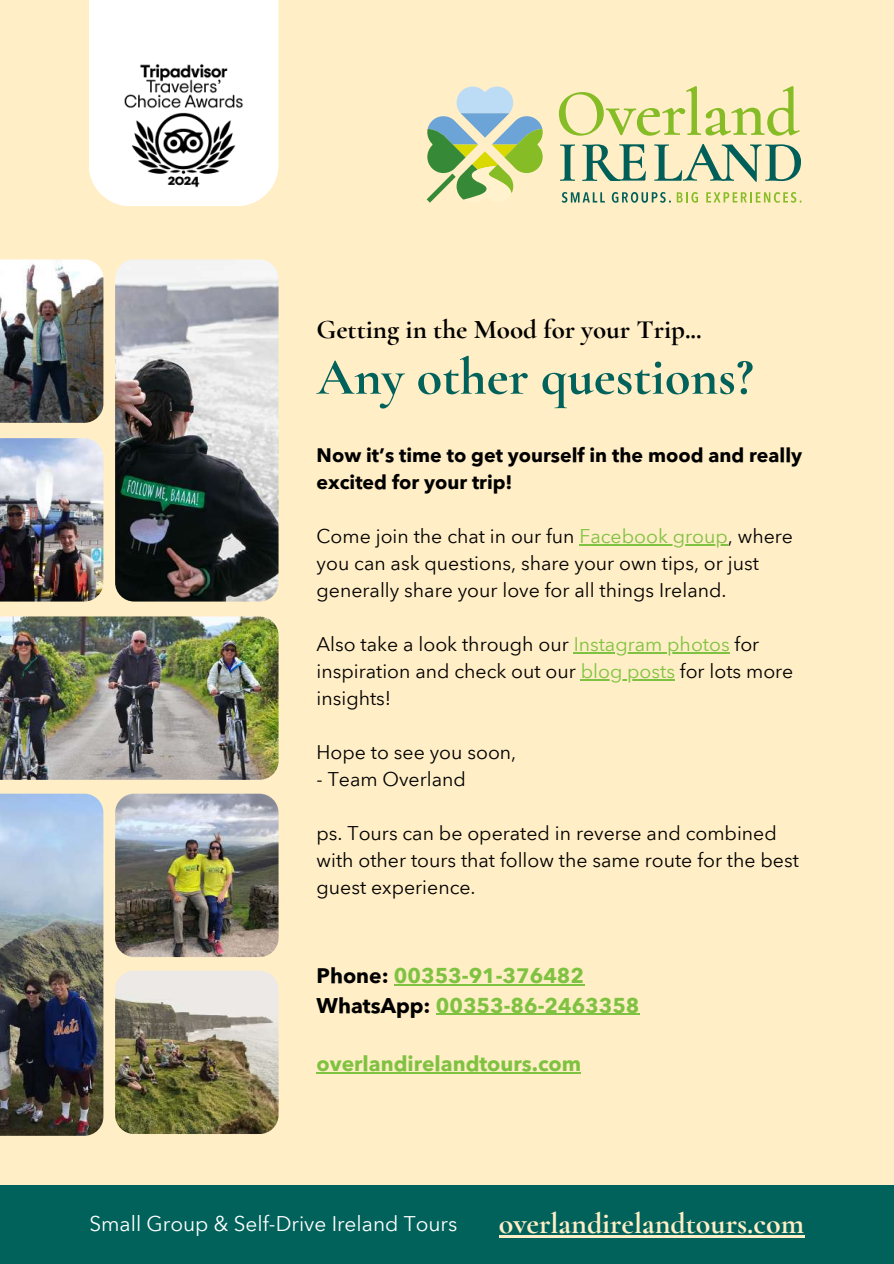
<style>
.page{position:relative;width:894px;height:1264px;background:#fff}
.page>*{position:absolute;margin:0;border:0;box-sizing:border-box;transform-origin:0 0}
.t1{font:700 52.5px "Cormorant Garamond";color:#00625b}
.t2{font:700 30px "Cormorant Garamond";color:#ffeec6}
.t3{font:700 27px "Cormorant Garamond";color:#000}
.t4{font:700 21px/29.2px "Avenir Next Arabic";color:#7fc241}
.t5{font:20.85px "Avenir Next Arabic";color:#fff}
.t6{font:19.5px/27px "Avenir Next Arabic";color:#000}
.t7{font:700 19.5px/27px "Avenir Next Arabic";color:#000}
.s1{color:#7fc241}
.s2{color:#000}
</style>
<div class="page">
<div style="left:0;top:0;width:893px;height:1263px;background:#ffeec6"></div>
<svg style="left:561px;top:192px;width:43px;height:11px"></svg>
<svg style="left:611px;top:192px;width:59px;height:11px"></svg>
<svg style="left:676px;top:192px;width:21px;height:11px"></svg>
<svg style="left:706px;top:192px;width:95px;height:11px"></svg>
<svg style="left:558px;top:86px;width:241px;height:50px"></svg>
<svg style="left:560px;top:144px;width:15px;height:37px"></svg>
<svg style="left:582px;top:144px;width:64px;height:37px"></svg>
<svg style="left:654px;top:144px;width:146px;height:38px"></svg>
<svg style="left:426px;top:87px;width:116px;height:116px"></svg>
<div style="left:89px;top:0;width:189px;height:202px;background:#fff"></div>
<img style="left:111px;top:38px;width:145px;height:168px">
<div style="left:0;top:1184px;width:893px;height:79px;background:#00625b"></div>
<img style="left:0;top:793px;width:103px;height:342px">
<img style="left:115px;top:793px;width:163px;height:164px;border-radius:19px">
<img style="left:115px;top:970px;width:163px;height:163px;border-radius:19px">
<img style="left:0;top:259px;width:103px;height:164px">
<img style="left:115px;top:259px;width:163px;height:342px;border-radius:19px">
<img style="left:0;top:438px;width:103px;height:163px">
<img style="left:0;top:616px;width:278px;height:163px">
<hr style="left:579px;top:544px;width:148px;height:1px;background:#7fc241">
<hr style="left:573px;top:652px;width:156px;height:1px;background:#7fc241">
<hr style="left:580px;top:679px;width:95px;height:1px;background:#7fc241">
<hr style="left:394px;top:984px;width:190px;height:1px;background:#7fc241">
<hr style="left:435px;top:1013px;width:204px;height:1px;background:#7fc241">
<hr style="left:316px;top:1072px;width:265px;height:1px;background:#7fc241">
<hr style="left:498px;top:1235px;width:306px;height:2px;background:#ffeec6">
<h3 class="t3" style="left:316px;top:313px;width:386px">Getting in the Mood for your Trip...</h3>
<h1 class="t1" style="left:316px;top:345px;width:438px">Any other questions?</h1>
<p class="t7" style="left:316px;top:442px;width:487px">Now it’s time to get yourself in the mood and really excited for your trip!</p>
<p class="t6" style="left:316px;top:523px;width:478px">Come join the chat in our fun <span class="s1">Facebook group</span>, where you can ask questions, share your own tips, or just generally share your love for all things Ireland.</p>
<p class="t6" style="left:316px;top:631px;width:478px">Also take a look through our <span class="s1">Instagram photos</span> for inspiration and check out our <span class="s1">blog posts</span> for lots more insights!</p>
<p class="t6" style="left:316px;top:739px;width:201px">Hope to see you soon,</p>
<p class="t6" style="left:316px;top:766px;width:151px">- Team Overland</p>
<p class="t6" style="left:316px;top:820px;width:483px">ps. Tours can be operated in reverse and combined with other tours that follow the same route for the best guest experience.</p>
<p class="t4" style="left:316px;top:961px;width:324px"><span class="s2">Phone:</span> 00353-91-376482<br><span class="s2">WhatsApp:</span> 00353-86-2463358</p>
<p class="t4" style="left:316px;top:1049px;width:266px">overlandirelandtours.com</p>
<p class="t5" style="left:89px;top:1211px;width:369px">Small Group &amp; Self-Drive Ireland Tours</p>
<h2 class="t2" style="left:498px;top:1205px;width:307px">overlandirelandtours.com</h2>
</div>
